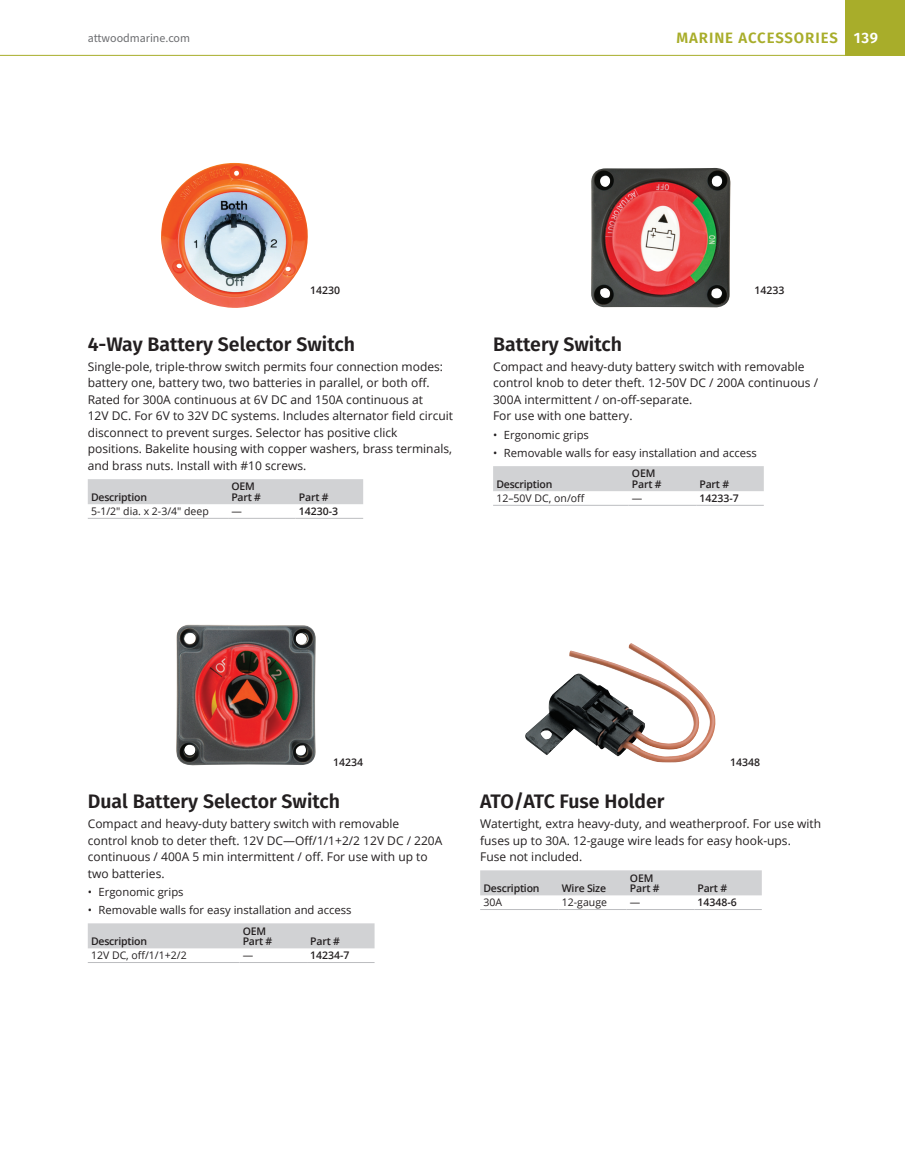
<style>
.page{position:relative;width:905px;height:1175px;background:#fff}
.page>*{position:absolute;margin:0;border:0;box-sizing:border-box;transform-origin:0 0}
.Heading_1{font:600 19.5px "Fira Sans";color:#231f20}
.t1{font:600 15px "Fira Sans";letter-spacing:.06em;color:#a8ad2a}
.Body_Copy{font:12px/16.5px "Open Sans";color:#231f20}
.t2{font:12px "Source Sans Pro";color:#6c6d70}
.t3{font:11.25px "Open Sans";color:#231f20}
.table_header{font:600 10.5px/10.5px "Open Sans";letter-spacing:-.02em;color:#231f20}
.table_body{font:10.5px "Open Sans";color:#231f20}
.table_part_number{font:600 10.5px "Open Sans";color:#231f20}
.Item_for_Index{font:600 10.5px "Open Sans";color:#231f20}
.s1{color:#fff}
</style>
<div class="page">
<div style="left:845px;top:0;width:59px;height:55px;background:#a8ad2a"></div>
<hr style="left:0;top:55px;width:904px;height:1px;background:#a8ad2a">
<img style="left:525px;top:643px;width:191px;height:120px">
<img style="left:161px;top:163px;width:147px;height:145px">
<img style="left:591px;top:168px;width:139px;height:139px">
<img style="left:176px;top:624px;width:140px;height:141px">
<div style="left:480px;top:870px;width:281px;height:25px;background:#d1d2d4"></div>
<hr style="left:626px;top:909px;width:68px;height:1px;background:#bcbdc0">
<hr style="left:480px;top:909px;width:78px;height:1px;background:#bcbdc0">
<hr style="left:558px;top:909px;width:68px;height:1px;background:#bcbdc0">
<hr style="left:694px;top:909px;width:67px;height:1px;background:#bcbdc0">
<div style="left:493px;top:466px;width:270px;height:25px;background:#d1d2d4"></div>
<hr style="left:628px;top:505px;width:68px;height:1px;background:#bcbdc0">
<hr style="left:493px;top:505px;width:135px;height:1px;background:#bcbdc0">
<hr style="left:696px;top:505px;width:67px;height:1px;background:#bcbdc0">
<div style="left:88px;top:479px;width:275px;height:25px;background:#d1d2d4"></div>
<hr style="left:228px;top:518px;width:67px;height:1px;background:#bcbdc0">
<hr style="left:88px;top:518px;width:140px;height:1px;background:#bcbdc0">
<hr style="left:295px;top:518px;width:68px;height:1px;background:#bcbdc0">
<div style="left:88px;top:923px;width:286px;height:25px;background:#d1d2d4"></div>
<hr style="left:88px;top:962px;width:151px;height:1px;background:#bcbdc0">
<hr style="left:239px;top:962px;width:68px;height:1px;background:#bcbdc0">
<hr style="left:307px;top:962px;width:67px;height:1px;background:#bcbdc0">
<p class="t2" style="left:88px;top:30px;width:104px">attwoodmarine.com</p>
<p class="t1" style="left:676px;top:25px;width:203px">MARINE ACCESSORIES <span class="s1">139</span></p>
<p class="Item_for_Index" style="left:310px;top:283px;width:31px">14230</p>
<p class="Item_for_Index" style="left:754px;top:283px;width:31px">14233</p>
<p class="Heading_1" style="left:88px;top:328px;width:269px">4-Way Battery Selector Switch</p>
<p class="Body_Copy" style="left:88px;top:358px;width:367px">Single-pole, triple-throw switch permits four connection modes: battery one, battery two, two batteries in parallel, or both off.<br>Rated for 300A continuous at 6V DC and 150A continuous at<br>12V DC. For 6V to 32V DC systems. Includes alternator field circuit disconnect to prevent surges. Selector has positive click positions. Bakelite housing with copper washers, brass terminals, and brass nuts. Install with #10 screws.</p>
<p class="table_header" style="left:91px;top:491px;width:58px">Description</p>
<p class="table_header" style="left:231px;top:481px;width:31px">OEM<br>Part #</p>
<p class="table_header" style="left:299px;top:491px;width:31px">Part #</p>
<p class="table_body" style="left:91px;top:504px;width:119px">5-1/2" dia. x 2-3/4" deep</p>
<p class="table_body" style="left:231px;top:504px;width:12px">—</p>
<p class="table_part_number" style="left:299px;top:504px;width:41px">14230-3</p>
<p class="Heading_1" style="left:493px;top:328px;width:130px">Battery Switch</p>
<p class="Body_Copy" style="left:493px;top:358px;width:326px">Compact and heavy-duty battery switch with removable control knob to deter theft. 12-50V DC / 200A continuous / 300A intermittent / on-off-separate.<br>For use with one battery.</p>
<p class="t3" style="left:493px;top:427px;width:97px">• Ergonomic grips</p>
<p class="t3" style="left:493px;top:445px;width:265px">• Removable walls for easy installation and access</p>
<p class="table_header" style="left:496px;top:478px;width:58px">Description</p>
<p class="table_header" style="left:632px;top:468px;width:31px">OEM<br>Part #</p>
<p class="table_header" style="left:699px;top:478px;width:31px">Part #</p>
<p class="table_body" style="left:496px;top:491px;width:89px">12–50V DC, on/off</p>
<p class="table_body" style="left:632px;top:491px;width:12px">—</p>
<p class="table_part_number" style="left:699px;top:491px;width:41px">14233-7</p>
<p class="Item_for_Index" style="left:333px;top:755px;width:31px">14234</p>
<p class="Heading_1" style="left:88px;top:785px;width:254px">Dual Battery Selector Switch</p>
<p class="Body_Copy" style="left:88px;top:815px;width:356px">Compact and heavy-duty battery switch with removable<br>control knob to deter theft. 12V DC—Off/1/1+2/2 12V DC / 220A continuous / 400A 5 min intermittent / off. For use with up to two batteries.</p>
<p class="t3" style="left:88px;top:884px;width:97px">• Ergonomic grips</p>
<p class="t3" style="left:88px;top:902px;width:265px">• Removable walls for easy installation and access</p>
<p class="table_header" style="left:91px;top:935px;width:58px">Description</p>
<p class="table_header" style="left:243px;top:925px;width:31px">OEM<br>Part #</p>
<p class="table_header" style="left:310px;top:935px;width:31px">Part #</p>
<p class="table_body" style="left:91px;top:948px;width:97px">12V DC, off/1/1+2/2</p>
<p class="table_body" style="left:243px;top:948px;width:12px">—</p>
<p class="table_part_number" style="left:310px;top:948px;width:41px">14234-7</p>
<p class="Item_for_Index" style="left:730px;top:755px;width:31px">14348</p>
<p class="Heading_1" style="left:480px;top:785px;width:186px">ATO/ATC Fuse Holder</p>
<p class="Body_Copy" style="left:480px;top:815px;width:342px">Watertight, extra heavy-duty, and weatherproof. For use with fuses up to 30A. 12-gauge wire leads for easy hook-ups.<br>Fuse not included.</p>
<p class="table_header" style="left:483px;top:882px;width:58px">Description</p>
<p class="table_header" style="left:562px;top:882px;width:46px">Wire Size</p>
<p class="table_header" style="left:630px;top:872px;width:31px">OEM<br>Part #</p>
<p class="table_header" style="left:697px;top:882px;width:31px">Part #</p>
<p class="table_body" style="left:483px;top:895px;width:20px">30A</p>
<p class="table_body" style="left:562px;top:895px;width:47px">12-gauge</p>
<p class="table_body" style="left:630px;top:895px;width:12px">—</p>
<p class="table_part_number" style="left:697px;top:895px;width:41px">14348-6</p>
</div>
